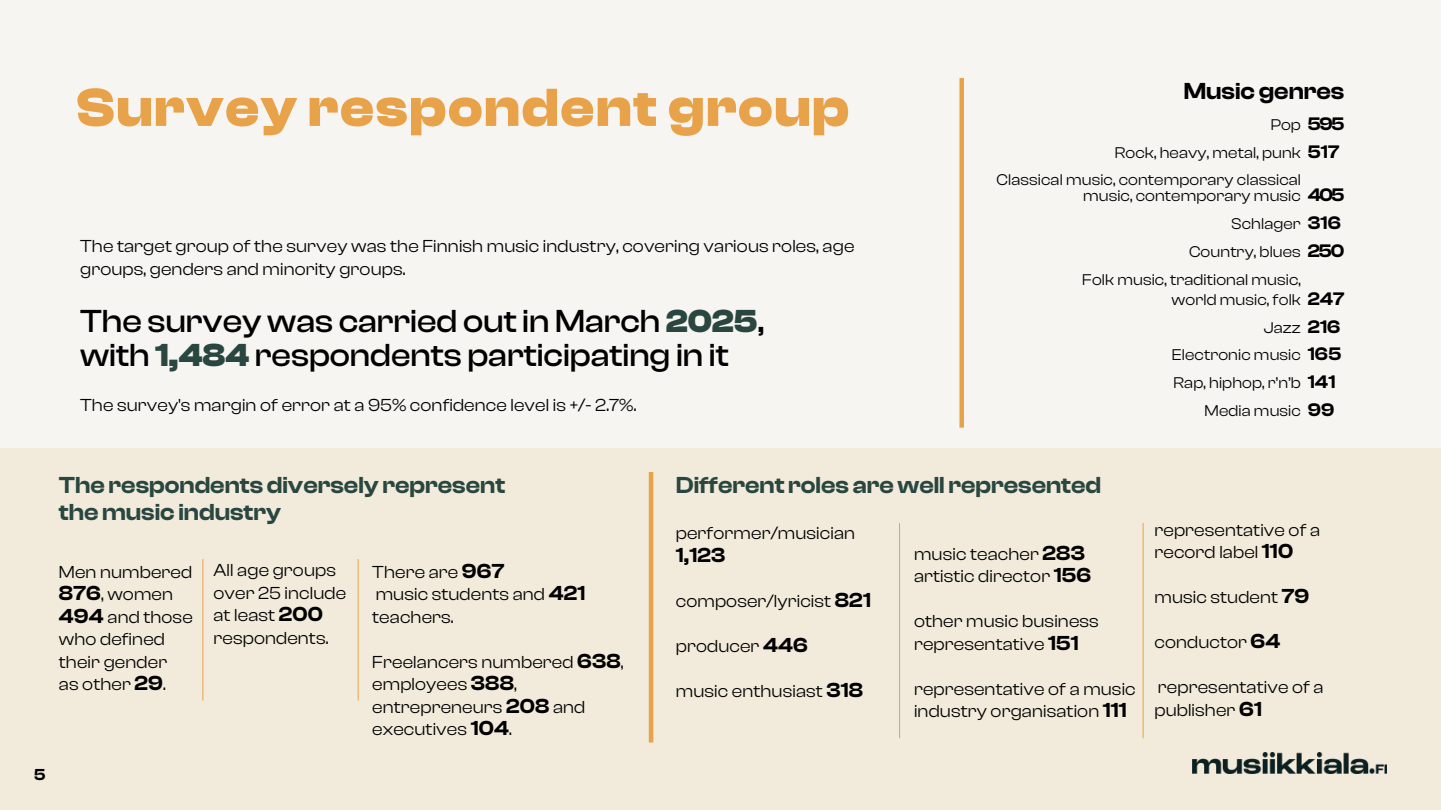
<style>
.page{position:relative;width:1441px;height:810px;background:#fff}
.page>*{position:absolute;margin:0;border:0;box-sizing:border-box;transform-origin:0 0}
.Otsikko2{font:700 55.5px "Clash Display";letter-spacing:.03em;color:#e8a34a}
.Otsikko4{font:500 33px/34.5px "Clash Display";color:#000}
.Otsikko5{font:600 24px/27px "Clash Display";color:#294740}
.Otsikko5-2{font:600 24px "Clash Display";color:#000}
.Leipis{font:600 21px "Clash Display";color:#000}
.Leipis-2{font:18px/22.5px "Clash Display";letter-spacing:.01em;color:#000}
.t1{font:600 16.5px "Clash Display";color:#000}
.Leipis-3{font:16.05px/20.1px "Clash Display";letter-spacing:.01em;color:#000}
.s1{font-weight:700;color:#294740}
.s2{font-weight:600;font-size:18.75px}
.s3{font-weight:600;font-size:21px}
</style>
<div class="page">
<div style="left:0;top:0;width:1440px;height:810px;background:#f7f5f2"></div>
<div style="left:0;top:449px;width:1440px;height:361px;background:#f2ebdb"></div>
<hr style="left:202px;top:559px;width:1px;height:142px;background:#e8a34a">
<hr style="left:358px;top:559px;width:1px;height:142px;background:#e8a34a">
<div style="left:648px;top:472px;width:5px;height:270px;background:#e8a34a"></div>
<hr style="left:899px;top:523px;width:1px;height:215px;background:#e8a34a">
<hr style="left:1142px;top:523px;width:1px;height:215px;background:#e8a34a">
<svg style="left:959px;top:78px;width:4px;height:350px"></svg>
<h2 class="Otsikko2" style="left:77px;top:77px;width:774px">Survey respondent group</h2>
<p class="Leipis-2" style="left:80px;top:235px;width:775px">The target group of the survey was the Finnish music industry, covering various roles, age groups, genders and minority groups.</p>
<h4 class="Otsikko4" style="left:80px;top:303px;width:685px">The survey was carried out in March <span class="s1">2025</span>, with <span class="s1">1,484</span> respondents participating in it</h4>
<p class="Leipis-2" style="left:80px;top:394px;width:558px">The survey's margin of error at a 95% confidence level is +/- 2.7%.</p>
<h5 class="Otsikko5-2" style="left:1183px;top:78px;width:162px">Music genres</h5>
<p class="Leipis-3" style="left:1270px;top:115px;width:75px">Pop <span class="s2">595</span></p>
<p class="Leipis-3" style="left:1114px;top:142px;width:226px">Rock, heavy, metal, punk <span class="s2">517</span></p>
<p class="Leipis-3" style="left:996px;top:169px;width:306px">Classical music, contemporary classical</p>
<p class="Leipis-3" style="left:1082px;top:186px;width:263px">music, contemporary music <span class="s2">405</span></p>
<p class="Leipis-3" style="left:1231px;top:214px;width:111px">Schlager <span class="s2">316</span></p>
<p class="Leipis-3" style="left:1188px;top:241px;width:157px">Country, blues <span class="s2">250</span></p>
<p class="Leipis-3" style="left:1171px;top:269px;width:174px;text-indent:-89px">Folk music, traditional music, world music, folk <span class="s2">247</span></p>
<p class="Leipis-3" style="left:1263px;top:317px;width:78px">Jazz <span class="s2">216</span></p>
<p class="Leipis-3" style="left:1171px;top:345px;width:171px">Electronic music <span class="s2">165</span></p>
<p class="Leipis-3" style="left:1173px;top:373px;width:163px">Rap, hiphop, r’n’b <span class="s2">141</span></p>
<p class="Leipis-3" style="left:1204px;top:400px;width:131px">Media music <span class="s2">99</span></p>
<p class="t1" style="left:34px;top:765px;width:13px">5</p>
<h5 class="Otsikko5" style="left:59px;top:471px;width:447px">The respondents diversely represent the music industry</h5>
<h5 class="Otsikko5" style="left:675px;top:472px;width:427px">Different roles are well represented</h5>
<p class="Leipis-2" style="left:59px;top:560px;width:135px">Men numbered<br><span class="s3">876</span>, women<br><span class="s3">494</span> and those who defined their gender<br>as other <span class="s3">29</span>.</p>
<p class="Leipis-2" style="left:213px;top:559px;width:134px">All age groups over 25 include at least <span class="s3">200 </span>respondents.</p>
<p class="Leipis-2" style="left:372px;top:560px;width:214px">There are <span class="s3">967<br></span>music students and <span class="s3">421 </span>teachers.</p>
<p class="Leipis-2" style="left:372px;top:650px;width:253px">Freelancers numbered <span class="s3">638</span>, employees <span class="s3">388</span>, entrepreneurs <span class="s3">208</span> and executives <span class="s3">104</span>.</p>
<p class="Leipis-2" style="left:675px;top:522px;width:181px">performer/musician</p>
<p class="Leipis" style="left:675px;top:543px;width:51px">1,123</p>
<p class="Leipis-2" style="left:675px;top:589px;width:196px">composer/lyricist <span class="s3">821</span></p>
<p class="Leipis-2" style="left:675px;top:634px;width:134px">producer <span class="s3">446</span></p>
<p class="Leipis-2" style="left:675px;top:679px;width:189px">music enthusiast <span class="s3">318</span></p>
<p class="Leipis-2" style="left:914px;top:542px;width:172px">music teacher <span class="s3">283</span></p>
<p class="Leipis-2" style="left:914px;top:565px;width:179px">artistic director <span class="s3">156</span></p>
<p class="Leipis-2" style="left:914px;top:610px;width:186px">other music business representative <span class="s3">151</span></p>
<p class="Leipis-2" style="left:914px;top:677px;width:223px">representative of a music industry organisation <span class="s3">111</span></p>
<p class="Leipis-2" style="left:1154px;top:518px;width:167px">representative of a record label <span class="s3">110</span></p>
<p class="Leipis-2" style="left:1154px;top:586px;width:156px">music student <span class="s3">79</span></p>
<p class="Leipis-2" style="left:1154px;top:631px;width:127px">conductor <span class="s3">64</span></p>
<p class="Leipis-2" style="left:1154px;top:676px;width:171px">representative of a publisher <span class="s3">61</span></p>
</div>
